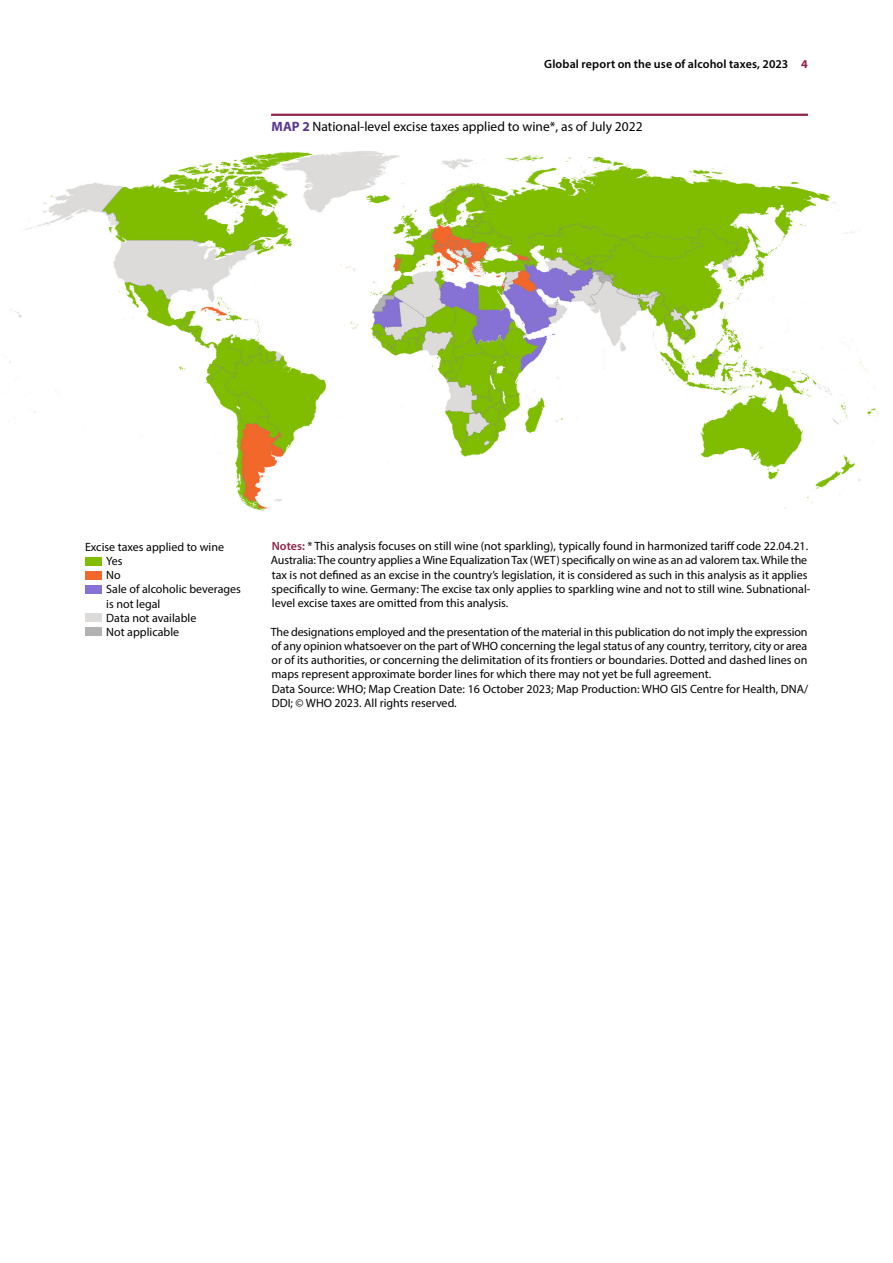
<style>
.page{position:relative;width:893px;height:1263px;background:#fff}
.page>*{position:absolute;margin:0;border:0;box-sizing:border-box;transform-origin:0 0}
.t1{font:13.5px "Myriad Pro";color:#000}
.t2{font:12px/14.2px "Myriad Pro";color:#000}
.t3{font:600 12px "Myriad Pro";letter-spacing:.01em;color:#000}
.s1{font-weight:700;color:#902246}
.s2{font-weight:700;color:#5a3591}
.s3{font-weight:600;color:#902246}
</style>
<div class="page">
<img style="left:2px;top:152px;width:877px;height:359px">
<hr style="left:271px;top:114px;width:537px;height:2px;background:#902246">
<div style="left:85px;top:557px;width:17px;height:9px;background:#80bc00"></div>
<div style="left:85px;top:571px;width:17px;height:9px;background:#f2682a"></div>
<div style="left:85px;top:585px;width:17px;height:9px;background:#8671d4"></div>
<div style="left:85px;top:613px;width:17px;height:9px;background:#dddbda"></div>
<div style="left:85px;top:627px;width:17px;height:9px;background:#b2b2b2"></div>
<p class="t3" style="left:544px;top:56px;width:265px">Global report on the use of alcohol taxes, 2023 <span class="s1">4</span></p>
<p class="t1" style="left:272px;top:118px;width:372px"><span class="s2">MAP 2</span> National-level excise taxes applied to wine*, as of July 2022</p>
<p class="t2" style="left:106px;top:539px;width:136px;text-indent:-21px">Excise taxes applied to wine<br>Yes<br>No<br>Sale of alcoholic beverages is not legal<br>Data not available<br>Not applicable</p>
<p class="t2" style="left:271px;top:539px;width:541px"><span class="s3">Notes:</span> * This analysis focuses on still wine (not sparkling), typically found in harmonized tariff code 22.04.21.<br>Australia: The country applies a Wine Equalization Tax (WET) specifically on wine as an ad valorem tax. While the tax is not defined as an excise in the country’s legislation, it is considered as such in this analysis as it applies specifically to wine. Germany: The excise tax only applies to sparkling wine and not to still wine. Subnational&shy;level excise taxes are omitted from this analysis.</p>
<p class="t2" style="left:271px;top:624px;width:539px">The designations employed and the presentation of the material in this publication do not imply the expression of any opinion whatsoever on the part of WHO concerning the legal status of any country, territory, city or area or of its authorities, or concerning the delimitation of its frontiers or boundaries. Dotted and dashed lines on maps represent approximate border lines for which there may not yet be full agreement.<br>Data Source: WHO; Map Creation Date: 16 October 2023; Map Production: WHO GIS Centre for Health, DNA/ DDI; © WHO 2023. All rights reserved.</p>
</div>
